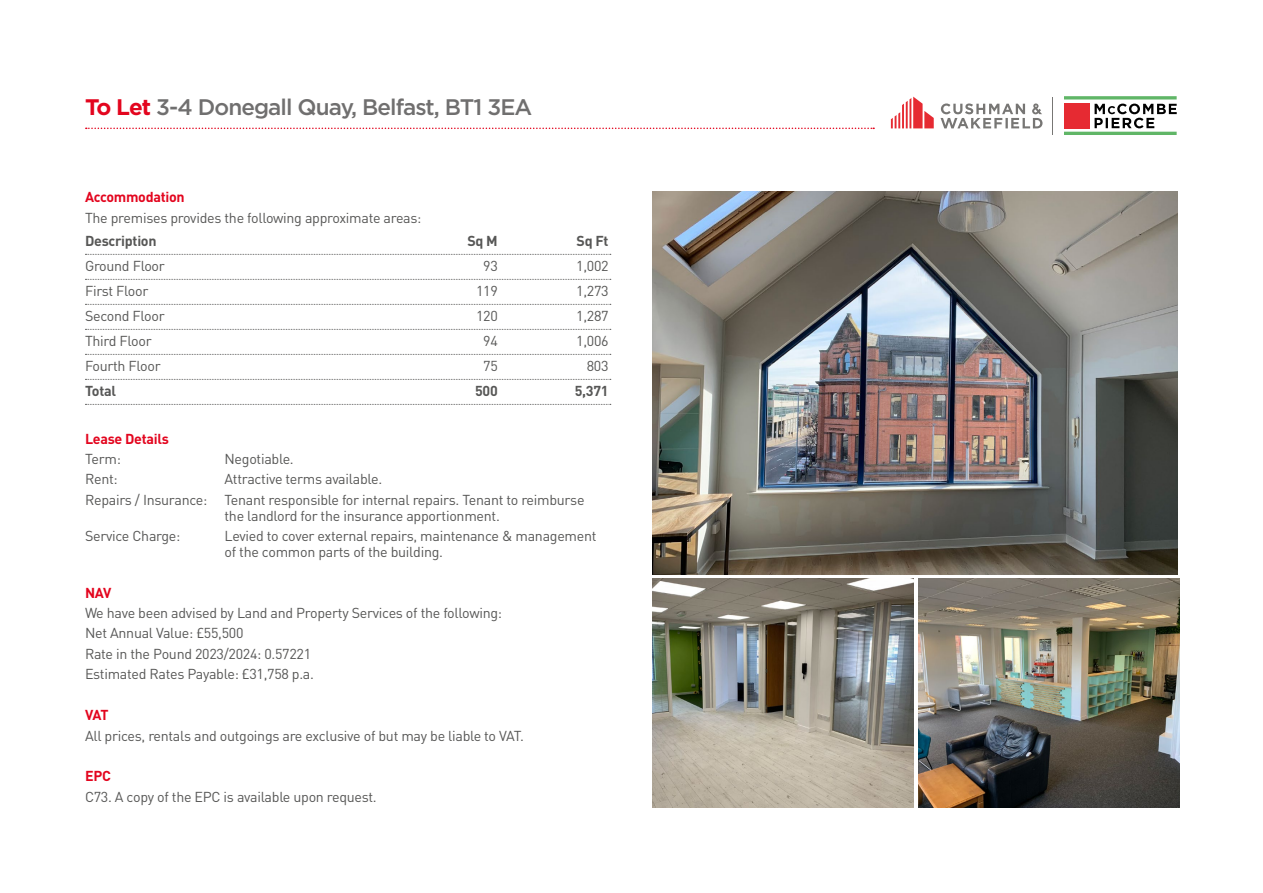
<style>
.page{position:relative;width:1263px;height:893px;background:#fff}
.page>*{position:absolute;margin:0;border:0;box-sizing:border-box;transform-origin:0 0}
.t1{font:500 22.5px "Gotham HTF";letter-spacing:-.04em;color:#706f6f}
.t2{font:14.25px/20.4px "DIN Pro";letter-spacing:-.02em;color:#575756}
.t3{font:700 14.25px "DIN Pro";letter-spacing:-.02em;color:#e3051e}
.t4{font:700 14.25px "DIN Pro";letter-spacing:-.02em;color:#575756}
.s1{font-family:"Gotham";font-weight:700;color:#e3051e}
</style>
<div class="page">
<svg style="left:85px;top:254px;width:526px;height:1px"></svg>
<svg style="left:85px;top:279px;width:526px;height:1px"></svg>
<svg style="left:85px;top:304px;width:526px;height:1px"></svg>
<svg style="left:85px;top:329px;width:526px;height:1px"></svg>
<svg style="left:85px;top:354px;width:526px;height:1px"></svg>
<svg style="left:85px;top:379px;width:526px;height:1px"></svg>
<svg style="left:85px;top:404px;width:526px;height:1px"></svg>
<img style="left:653px;top:191px;width:525px;height:383px">
<hr style="left:1064px;top:96px;width:113px;height:3px;background:#60b667">
<hr style="left:1064px;top:132px;width:113px;height:3px;background:#60b667">
<svg style="left:1094px;top:104px;width:83px;height:24px"></svg>
<div style="left:1064px;top:103px;width:25px;height:25px;background:#e62a32"></div>
<hr style="left:1053px;top:97px;width:1px;height:37px;background:#777674">
<svg style="left:940px;top:103px;width:102px;height:25px"></svg>
<svg style="left:891px;top:97px;width:43px;height:31px"></svg>
<svg style="left:86px;top:128px;width:788px;height:1px"></svg>
<img style="left:653px;top:578px;width:260px;height:230px">
<img style="left:918px;top:578px;width:261px;height:230px">
<h1 class="t1" style="left:85px;top:94px;width:449px"><span class="s1">To Let</span> 3-4 Donegall Quay, Belfast, BT1 3EA</h1>
<p class="t3" style="left:85px;top:187px;width:101px">Accommodation</p>
<p class="t2" style="left:85px;top:207px;width:338px">The premises provides the following approximate areas:</p>
<p class="t4" style="left:85px;top:231px;width:73px">Description</p>
<p class="t4" style="left:467px;top:231px;width:32px">Sq M</p>
<p class="t4" style="left:577px;top:231px;width:34px">Sq Ft</p>
<p class="t2" style="left:85px;top:255px;width:81px">Ground Floor</p>
<p class="t2" style="left:483px;top:255px;width:16px">93</p>
<p class="t2" style="left:576px;top:255px;width:34px">1,002</p>
<p class="t2" style="left:85px;top:280px;width:65px">First Floor</p>
<p class="t2" style="left:476px;top:280px;width:23px">119</p>
<p class="t2" style="left:576px;top:280px;width:34px">1,273</p>
<p class="t2" style="left:85px;top:305px;width:81px">Second Floor</p>
<p class="t2" style="left:476px;top:305px;width:23px">120</p>
<p class="t2" style="left:576px;top:305px;width:34px">1,287</p>
<p class="t2" style="left:85px;top:330px;width:68px">Third Floor</p>
<p class="t2" style="left:483px;top:330px;width:16px">94</p>
<p class="t2" style="left:576px;top:330px;width:34px">1,006</p>
<p class="t2" style="left:85px;top:355px;width:77px">Fourth Floor</p>
<p class="t2" style="left:483px;top:355px;width:16px">75</p>
<p class="t2" style="left:587px;top:355px;width:23px">803</p>
<p class="t4" style="left:85px;top:381px;width:33px">Total</p>
<p class="t4" style="left:475px;top:381px;width:24px">500</p>
<p class="t4" style="left:575px;top:381px;width:35px">5,371</p>
<p class="t3" style="left:85px;top:429px;width:85px">Lease Details</p>
<p class="t2" style="left:85px;top:448px;width:37px">Term:</p>
<p class="t2" style="left:224px;top:448px;width:71px">Negotiable.</p>
<p class="t2" style="left:85px;top:468px;width:34px">Rent:</p>
<p class="t2" style="left:85px;top:468px;width:501px;text-indent:139px">Attractive terms available.<br>Repairs / Insurance: Tenant responsible for internal repairs. Tenant to reimburse</p>
<p class="t2" style="left:224px;top:505px;width:277px">the landlord for the insurance apportionment.</p>
<p class="t2" style="left:85px;top:525px;width:97px">Service Charge:</p>
<p class="t2" style="left:224px;top:527px;width:374px;line-height:15.8px">Levied to cover external repairs, maintenance &amp; management of the common parts of the building.</p>
<p class="t3" style="left:85px;top:583px;width:28px">NAV</p>
<p class="t2" style="left:85px;top:602px;width:419px">We have been advised by Land and Property Services of the following:<br>Net Annual Value: £55,500<br>Rate in the Pound 2023/2024: 0.57221<br>Estimated Rates Payable: £31,758 p.a.</p>
<p class="t3" style="left:85px;top:705px;width:25px">VAT</p>
<p class="t2" style="left:85px;top:725px;width:440px">All prices, rentals and outgoings are exclusive of but may be liable to VAT.</p>
<p class="t3" style="left:85px;top:766px;width:27px">EPC</p>
<p class="t2" style="left:85px;top:786px;width:293px">C73. A copy of the EPC is available upon request.</p>
</div>
